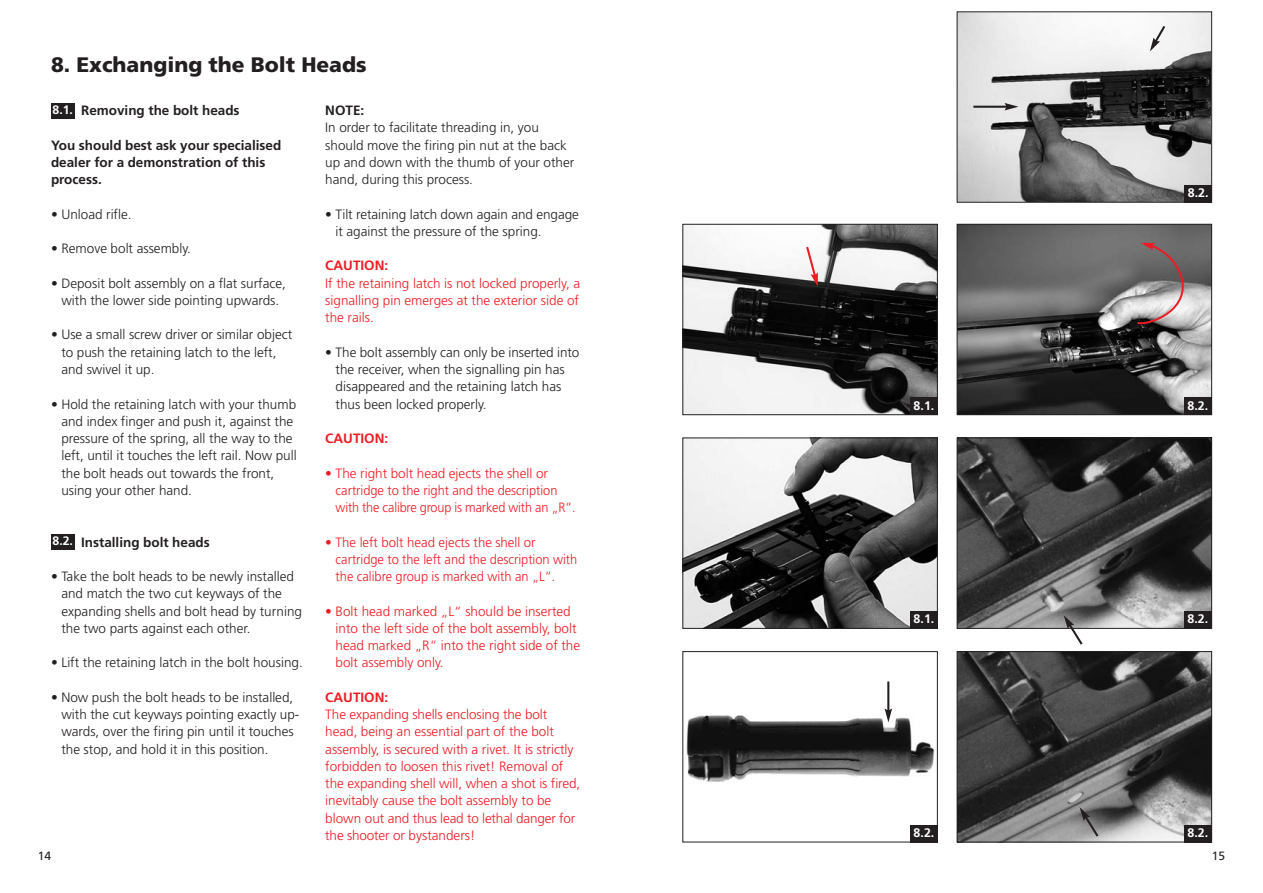
<style>
.page{position:relative;width:1263px;height:893px;background:#fff}
.page>*{position:absolute;margin:0;border:0;box-sizing:border-box;transform-origin:0 0}
.t1{font:900 21px "Frutiger";color:#231f20}
.t2{font:300 13.5px/17.2px "Frutiger";color:#231f20}
.t3{font:300 13.5px/17.2px "Frutiger";color:#ed1c24}
.t4{font:700 13.5px/17.2px "Frutiger";color:#231f20}
.t5{font:700 13.5px "Frutiger";color:#ed1c24}
.t6{font:700 12.45px "Frutiger";color:#fff}
.t7{font:700 12.3px "Frutiger";color:#fff}
.t8{font:12px "Frutiger";color:#231f20}
</style>
<div class="page">
<div style="left:51px;top:534px;width:24px;height:15px;background:#231f20"></div>
<div style="left:51px;top:103px;width:24px;height:15px;background:#231f20"></div>
<img style="left:684px;top:226px;width:252px;height:187px">
<div style="left:682px;top:224px;width:256px;height:191px;border:1px solid #231f20"></div>
<div style="left:910px;top:397px;width:28px;height:18px;background:#231f20"></div>
<img style="left:684px;top:440px;width:252px;height:187px">
<div style="left:682px;top:438px;width:256px;height:191px;border:1px solid #231f20"></div>
<img style="left:959px;top:226px;width:251px;height:187px">
<div style="left:957px;top:224px;width:255px;height:191px;border:1px solid #231f20"></div>
<div style="left:910px;top:611px;width:28px;height:18px;background:#231f20"></div>
<div style="left:1184px;top:397px;width:27px;height:18px;background:#231f20"></div>
<img style="left:686px;top:708px;width:249px;height:74px">
<div style="left:682px;top:651px;width:256px;height:191px;border:1px solid #231f20"></div>
<img style="left:959px;top:440px;width:251px;height:187px">
<div style="left:957px;top:438px;width:255px;height:191px;border:1px solid #231f20"></div>
<div style="left:910px;top:825px;width:28px;height:17px;background:#231f20"></div>
<div style="left:1184px;top:611px;width:27px;height:18px;background:#231f20"></div>
<img style="left:959px;top:14px;width:251px;height:187px">
<div style="left:957px;top:12px;width:255px;height:191px;border:1px solid #231f20"></div>
<img style="left:959px;top:653px;width:251px;height:187px">
<div style="left:957px;top:651px;width:255px;height:191px;border:1px solid #231f20"></div>
<div style="left:1184px;top:185px;width:28px;height:18px;background:#231f20"></div>
<div style="left:1184px;top:825px;width:27px;height:17px;background:#231f20"></div>
<svg style="left:805px;top:244px;width:13px;height:43px"></svg>
<hr style="left:973px;top:106px;width:34px;height:2px;background:#231f20">
<svg style="left:1004px;top:103px;width:14px;height:7px"></svg>
<svg style="left:1150px;top:24px;width:17px;height:27px"></svg>
<hr style="left:887px;top:681px;width:2px;height:30px;background:#231f20">
<svg style="left:885px;top:708px;width:7px;height:14px"></svg>
<svg style="left:1064px;top:615px;width:20px;height:30px"></svg>
<svg style="left:1079px;top:807px;width:21px;height:32px"></svg>
<svg style="left:1135px;top:243px;width:59px;height:83px;background:#978b8b"></svg>
<h1 class="t1" style="left:51px;top:56px;width:317px">8. Exchanging the Bolt Heads</h1>
<p class="t4" style="left:81px;top:103px;width:160px">Removing the bolt heads</p>
<p class="t4" style="left:51px;top:137px;width:232px">You should best ask your specialised dealer for a demonstration of this process.</p>
<p class="t2" style="left:51px;top:206px;width:82px">• Unload rifle.</p>
<p class="t2" style="left:51px;top:241px;width:141px">• Remove bolt assembly.</p>
<p class="t2" style="left:51px;top:275px;width:236px;text-align:center">• Deposit bolt assembly on a flat surface, with the lower side pointing upwards.</p>
<p class="t2" style="left:61px;top:327px;width:232px;text-indent:-10px">• Use a small screw driver or similar object to push the retaining latch to the left, and swivel it up.</p>
<p class="t2" style="left:61px;top:396px;width:237px;text-indent:-10px">• Hold the retaining latch with your thumb and index finger and push it, against the pressure of the spring, all the way to the left, until it touches the left rail. Now pull the bolt heads out towards the front, using your other hand.</p>
<p class="t4" style="left:81px;top:534px;width:130px">Installing bolt heads</p>
<p class="t2" style="left:61px;top:569px;width:242px;text-indent:-10px">• Take the bolt heads to be newly installed and match the two cut keyways of the expanding shells and bolt head by turning the two parts against each other.</p>
<p class="t2" style="left:51px;top:655px;width:253px">• Lift the retaining latch in the bolt housing.</p>
<p class="t2" style="left:61px;top:689px;width:240px;text-indent:-10px">• Now push the bolt heads to be installed, with the cut keyways pointing exactly up&shy;wards, over the firing pin until it touches the stop, and hold it in this position.</p>
<p class="t7" style="left:53px;top:105px;width:22px">8.1.</p>
<p class="t4" style="left:325px;top:103px;width:41px">NOTE:</p>
<p class="t2" style="left:325px;top:120px;width:251px">In order to facilitate threading in, you should move the firing pin nut at the back up and down with the thumb of your other hand, during this process.</p>
<p class="t2" style="left:335px;top:206px;width:245px;text-indent:-10px">• Tilt retaining latch down again and engage it against the pressure of the spring.</p>
<p class="t5" style="left:325px;top:260px;width:64px">CAUTION:</p>
<p class="t3" style="left:325px;top:275px;width:256px;text-align:justify">If the retaining latch is not locked properly, a signalling pin emerges at the exterior side of the rails.</p>
<p class="t2" style="left:336px;top:344px;width:245px;text-indent:-10px">• The bolt assembly can only be inserted into the receiver, when the signalling pin has disappeared and the retaining latch has thus been locked properly.</p>
<p class="t5" style="left:325px;top:433px;width:64px">CAUTION:</p>
<p class="t3" style="left:336px;top:465px;width:242px;text-indent:-10px">• The right bolt head ejects the shell or cartridge to the right and the description with the calibre group is marked with an „R“.</p>
<p class="t3" style="left:336px;top:534px;width:243px;text-indent:-10px">• The left bolt head ejects the shell or cartridge to the left and the description with the calibre group is marked with an „L“.</p>
<p class="t3" style="left:336px;top:603px;width:246px;text-indent:-10px">• Bolt head marked „L“ should be inserted into the left side of the bolt assembly, bolt head marked „R“ into the right side of the bolt assembly only.</p>
<p class="t5" style="left:325px;top:692px;width:64px">CAUTION:</p>
<p class="t3" style="left:325px;top:707px;width:256px">The expanding shells enclosing the bolt head, being an essential part of the bolt assembly, is secured with a rivet. It is strictly forbidden to loosen this rivet! Removal of the expanding shell will, when a shot is fired, inevitably cause the bolt assembly to be blown out and thus lead to lethal danger for the shooter or bystanders!</p>
<p class="t7" style="left:53px;top:536px;width:22px">8.2.</p>
<p class="t6" style="left:1188px;top:188px;width:22px">8.2.</p>
<p class="t6" style="left:914px;top:400px;width:22px">8.1.</p>
<p class="t6" style="left:1187px;top:400px;width:22px">8.2.</p>
<p class="t6" style="left:914px;top:614px;width:22px">8.1.</p>
<p class="t6" style="left:1187px;top:614px;width:22px">8.2.</p>
<p class="t6" style="left:914px;top:828px;width:22px">8.2.</p>
<p class="t6" style="left:1187px;top:828px;width:22px">8.2.</p>
<p class="t8" style="left:38px;top:851px;width:15px">14</p>
<p class="t8" style="left:1212px;top:851px;width:15px">15</p>
</div>
